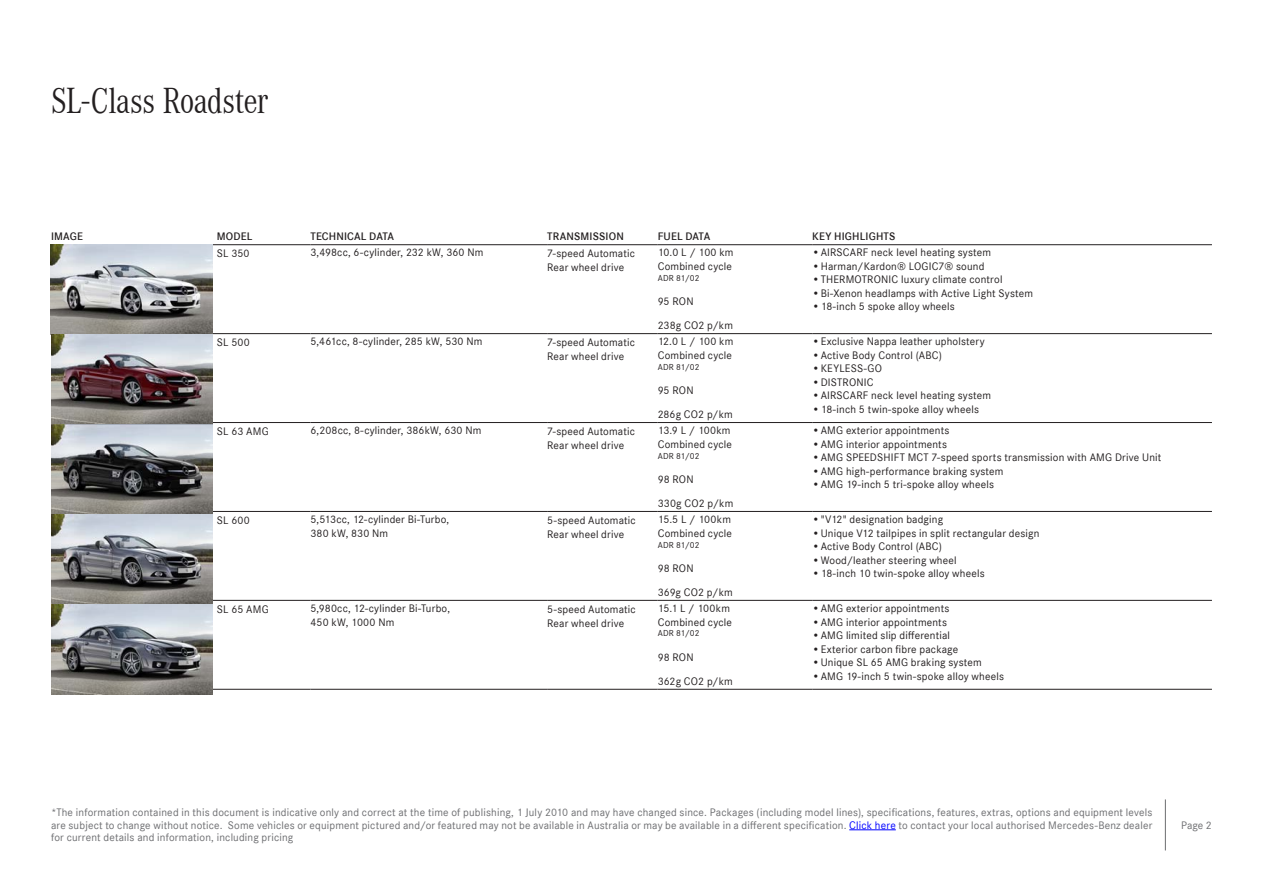
<style>
.page{position:relative;width:1263px;height:893px;background:#fff}
.page>*{position:absolute;margin:0;border:0;box-sizing:border-box;transform-origin:0 0}
.t1{font:37.5px "Corporate A";letter-spacing:-.015em;color:#231f20;scale:.8 1}
.t2{font:11.25px/13.5px "Corporate S";letter-spacing:.015em;color:#231f20}
.t3{font:11.25px/12.8px "Corporate S";letter-spacing:.015em;color:#6c6d70;text-align:justify}
.t4{font:600 11.25px "Corporate S";letter-spacing:.015em;color:#231f20}
.t5{font:9px "Corporate S";letter-spacing:.015em;color:#231f20}
.s1{color:#00f}
</style>
<div class="page">
<hr style="left:213px;top:333px;width:97px;height:1px;background:#231f20">
<hr style="left:310px;top:333px;width:237px;height:1px;background:#231f20">
<hr style="left:547px;top:333px;width:111px;height:1px;background:#231f20">
<hr style="left:658px;top:333px;width:154px;height:1px;background:#231f20">
<hr style="left:812px;top:333px;width:400px;height:1px;background:#231f20">
<hr style="left:213px;top:422px;width:97px;height:1px;background:#231f20">
<hr style="left:310px;top:422px;width:237px;height:1px;background:#231f20">
<hr style="left:547px;top:422px;width:111px;height:1px;background:#231f20">
<hr style="left:658px;top:422px;width:154px;height:1px;background:#231f20">
<hr style="left:812px;top:422px;width:400px;height:1px;background:#231f20">
<hr style="left:213px;top:511px;width:97px;height:1px;background:#231f20">
<hr style="left:310px;top:511px;width:237px;height:1px;background:#231f20">
<hr style="left:547px;top:511px;width:111px;height:1px;background:#231f20">
<hr style="left:658px;top:511px;width:154px;height:1px;background:#231f20">
<hr style="left:812px;top:511px;width:400px;height:1px;background:#231f20">
<hr style="left:213px;top:600px;width:97px;height:1px;background:#231f20">
<hr style="left:310px;top:600px;width:237px;height:1px;background:#231f20">
<hr style="left:547px;top:600px;width:111px;height:1px;background:#231f20">
<hr style="left:658px;top:600px;width:154px;height:1px;background:#231f20">
<hr style="left:812px;top:600px;width:400px;height:1px;background:#231f20">
<hr style="left:213px;top:689px;width:97px;height:1px;background:#231f20">
<hr style="left:310px;top:689px;width:237px;height:1px;background:#231f20">
<hr style="left:547px;top:689px;width:111px;height:1px;background:#231f20">
<hr style="left:658px;top:689px;width:154px;height:1px;background:#231f20">
<hr style="left:812px;top:689px;width:400px;height:1px;background:#231f20">
<hr style="left:51px;top:244px;width:162px;height:1px;background:#231f20">
<hr style="left:213px;top:244px;width:97px;height:1px;background:#231f20">
<hr style="left:310px;top:244px;width:237px;height:1px;background:#231f20">
<hr style="left:547px;top:244px;width:111px;height:1px;background:#231f20">
<hr style="left:658px;top:244px;width:154px;height:1px;background:#231f20">
<hr style="left:812px;top:244px;width:400px;height:1px;background:#231f20">
<img style="left:51px;top:245px;width:162px;height:449px">
<hr style="left:849px;top:829px;width:47px;height:1px;background:#00f">
<hr style="left:1165px;top:799px;width:1px;height:51px;background:#6c6d70">
<p class="t1" style="left:51px;top:80px;width:273px">SL-Class Roadster</p>
<p class="t4" style="left:51px;top:230px;width:33px">IMAGE</p>
<p class="t4" style="left:217px;top:230px;width:37px">MODEL</p>
<p class="t4" style="left:310px;top:230px;width:85px">TECHNICAL DATA</p>
<p class="t4" style="left:547px;top:230px;width:78px">TRANSMISSION</p>
<p class="t4" style="left:658px;top:230px;width:54px">FUEL DATA</p>
<p class="t4" style="left:812px;top:230px;width:85px">KEY HIGHLIGHTS</p>
<p class="t2" style="left:217px;top:247px;width:34px">SL 350</p>
<p class="t2" style="left:310px;top:246px;width:174px">3,498cc, 6-cylinder, 232 kW, 360 Nm</p>
<p class="t2" style="left:547px;top:247px;width:89px">7-speed Automatic</p>
<p class="t2" style="left:547px;top:260px;width:79px">Rear wheel drive</p>
<p class="t2" style="left:812px;top:246px;width:180px">•AIRSCARF neck level heating system</p>
<p class="t2" style="left:812px;top:260px;width:174px">•Harman/Kardon® LOGIC7® sound</p>
<p class="t2" style="left:812px;top:273px;width:192px">•THERMOTRONIC luxury climate control</p>
<p class="t2" style="left:812px;top:287px;width:222px">•Bi-Xenon headlamps with Active Light System</p>
<p class="t2" style="left:812px;top:300px;width:144px">•18-inch 5 spoke alloy wheels</p>
<p class="t2" style="left:658px;top:246px;width:77px">10.0 L / 100 km<br>Combined cycle</p>
<p class="t5" style="left:658px;top:273px;width:43px">ADR 81/02</p>
<p class="t2" style="left:658px;top:295px;width:37px">95 RON</p>
<p class="t2" style="left:658px;top:319px;width:77px">238g CO2 p/km</p>
<p class="t2" style="left:217px;top:336px;width:34px">SL 500</p>
<p class="t2" style="left:310px;top:335px;width:174px">5,461cc, 8-cylinder, 285 kW, 530 Nm</p>
<p class="t2" style="left:547px;top:336px;width:89px">7-speed Automatic</p>
<p class="t2" style="left:547px;top:349px;width:79px">Rear wheel drive</p>
<p class="t2" style="left:658px;top:335px;width:77px">12.0 L / 100 km</p>
<p class="t2" style="left:658px;top:348px;width:76px">Combined cycle</p>
<p class="t5" style="left:658px;top:362px;width:43px">ADR 81/02</p>
<p class="t2" style="left:658px;top:384px;width:37px">95 RON</p>
<p class="t2" style="left:658px;top:408px;width:77px">286g CO2 p/km</p>
<p class="t2" style="left:812px;top:335px;width:174px">•Exclusive Nappa leather upholstery</p>
<p class="t2" style="left:812px;top:348px;width:131px">•Active Body Control (ABC)</p>
<p class="t2" style="left:812px;top:362px;width:71px">•KEYLESS-GO</p>
<p class="t2" style="left:812px;top:375px;width:63px">•DISTRONIC</p>
<p class="t2" style="left:812px;top:389px;width:180px">•AIRSCARF neck level heating system</p>
<p class="t2" style="left:812px;top:402px;width:168px">•18-inch 5 twin-spoke alloy wheels</p>
<p class="t2" style="left:217px;top:425px;width:53px">SL 63 AMG</p>
<p class="t2" style="left:310px;top:424px;width:173px">6,208cc, 8-cylinder, 386kW, 630 Nm</p>
<p class="t2" style="left:547px;top:425px;width:89px">7-speed Automatic</p>
<p class="t2" style="left:547px;top:438px;width:79px">Rear wheel drive</p>
<p class="t2" style="left:658px;top:424px;width:74px">13.9 L / 100km</p>
<p class="t2" style="left:658px;top:437px;width:76px">Combined cycle</p>
<p class="t5" style="left:658px;top:450px;width:43px">ADR 81/02</p>
<p class="t2" style="left:658px;top:472px;width:37px">98 RON</p>
<p class="t2" style="left:658px;top:497px;width:77px">330g CO2 p/km</p>
<p class="t2" style="left:812px;top:424px;width:139px">•AMG exterior appointments</p>
<p class="t2" style="left:812px;top:437px;width:136px">•AMG interior appointments</p>
<p class="t2" style="left:812px;top:451px;width:351px">•AMG SPEEDSHIFT MCT 7-speed sports transmission with AMG Drive Unit</p>
<p class="t2" style="left:812px;top:464px;width:193px">•AMG high-performance braking system</p>
<p class="t2" style="left:812px;top:478px;width:183px">•AMG 19-inch 5 tri-spoke alloy wheels</p>
<p class="t2" style="left:217px;top:514px;width:34px">SL 600</p>
<p class="t2" style="left:310px;top:513px;width:140px">5,513cc, 12-cylinder Bi-Turbo,</p>
<p class="t2" style="left:310px;top:526px;width:79px">380 kW, 830 Nm</p>
<p class="t2" style="left:547px;top:514px;width:90px">5-speed Automatic</p>
<p class="t2" style="left:547px;top:527px;width:79px">Rear wheel drive</p>
<p class="t2" style="left:658px;top:513px;width:75px">15.5 L / 100km</p>
<p class="t2" style="left:658px;top:526px;width:76px">Combined cycle</p>
<p class="t5" style="left:658px;top:539px;width:43px">ADR 81/02</p>
<p class="t2" style="left:658px;top:561px;width:37px">98 RON</p>
<p class="t2" style="left:658px;top:586px;width:77px">369g CO2 p/km</p>
<p class="t2" style="left:812px;top:513px;width:132px">•"V12" designation badging</p>
<p class="t2" style="left:812px;top:526px;width:229px">•Unique V12 tailpipes in split rectangular design</p>
<p class="t2" style="left:812px;top:540px;width:131px">•Active Body Control (ABC)</p>
<p class="t2" style="left:812px;top:553px;width:146px">•Wood/leather steering wheel</p>
<p class="t2" style="left:812px;top:567px;width:174px">•18-inch 10 twin-spoke alloy wheels</p>
<p class="t2" style="left:217px;top:603px;width:53px">SL 65 AMG</p>
<p class="t2" style="left:310px;top:602px;width:141px">5,980cc, 12-cylinder Bi-Turbo,</p>
<p class="t2" style="left:310px;top:615px;width:85px">450 kW, 1000 Nm</p>
<p class="t2" style="left:547px;top:603px;width:90px">5-speed Automatic</p>
<p class="t2" style="left:547px;top:616px;width:79px">Rear wheel drive</p>
<p class="t2" style="left:658px;top:602px;width:74px">15.1 L / 100km</p>
<p class="t2" style="left:658px;top:615px;width:76px">Combined cycle</p>
<p class="t5" style="left:658px;top:628px;width:43px">ADR 81/02</p>
<p class="t2" style="left:658px;top:650px;width:37px">98 RON</p>
<p class="t2" style="left:658px;top:675px;width:77px">362g CO2 p/km</p>
<p class="t2" style="left:812px;top:602px;width:139px">•AMG exterior appointments</p>
<p class="t2" style="left:812px;top:615px;width:136px">•AMG interior appointments</p>
<p class="t2" style="left:812px;top:629px;width:139px">•AMG limited slip differential</p>
<p class="t2" style="left:812px;top:642px;width:148px">•Exterior carbon fibre package</p>
<p class="t2" style="left:812px;top:656px;width:171px">•Unique SL 65 AMG braking system</p>
<p class="t2" style="left:812px;top:669px;width:193px">•AMG 19-inch 5 twin-spoke alloy wheels</p>
<p class="t3" style="left:51px;top:806px;width:1103px">*The information contained in this document is indicative only and correct at the time of publishing, 1 July 2010 and may have changed since. Packages (including model lines), specifications, features, extras, options and equipment levels are subject to change without notice. Some vehicles or equipment pictured and/or featured may not be available in Australia or may be available in a different specification. <span class="s1">Click here</span> to contact your local authorised Mercedes-Benz dealer for current details and information, including pricing</p>
<p class="t3" style="left:1181px;top:819px;width:32px">Page 2</p>
</div>
